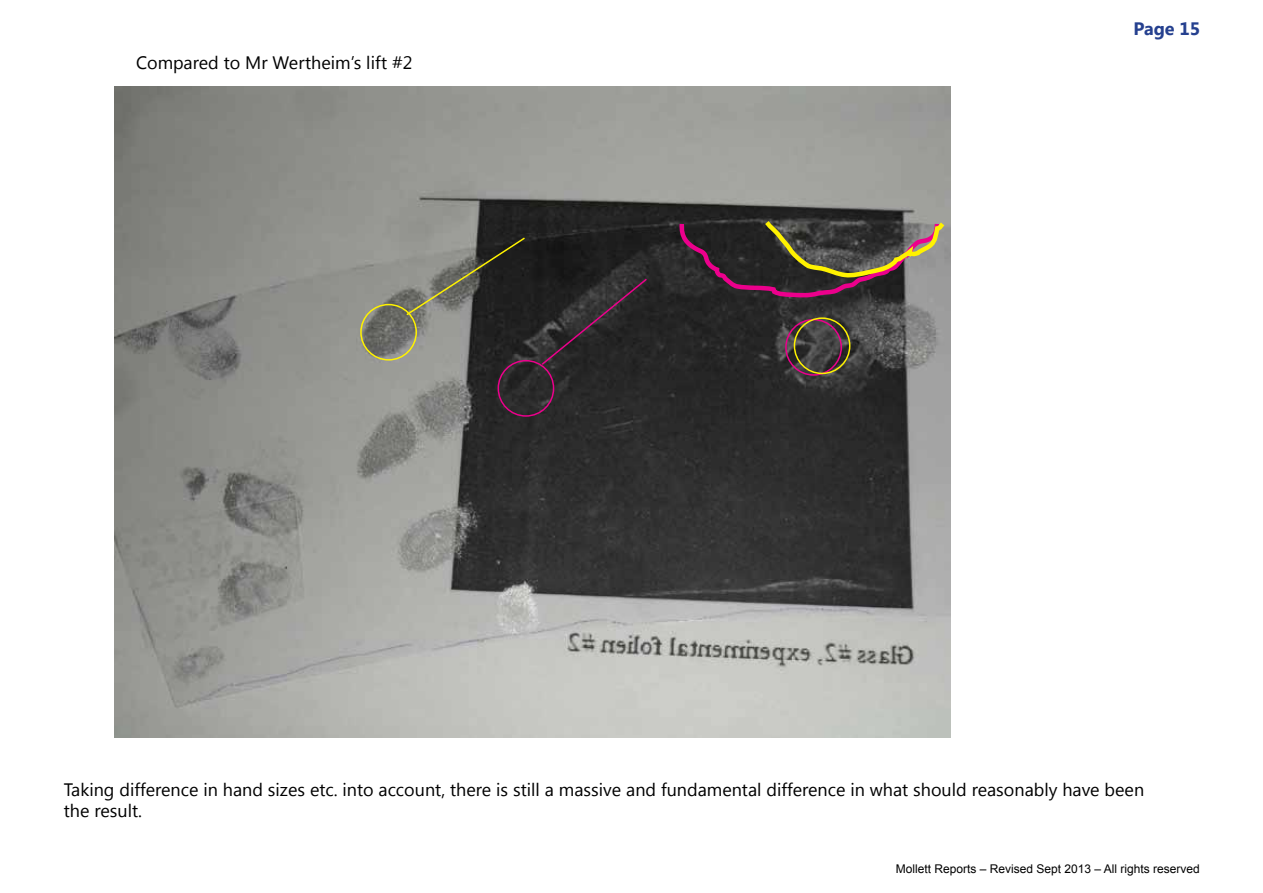
<style>
.page{position:relative;width:1263px;height:893px;background:#fff}
.page>*{position:absolute;margin:0;border:0;box-sizing:border-box;transform-origin:0 0}
.t1{font:18px/21.6px "Segoe UI";color:#000}
.t2{font:700 18px "Segoe UI";color:#25408f}
.t3{font:12px "Arial";color:#000}
</style>
<div class="page">
<img style="left:115px;top:86px;width:835px;height:652px">
<svg style="left:677px;top:216px;width:272px;height:86px;background:#514341"></svg>
<div style="left:497px;top:360px;width:57px;height:57px;border:2px solid #ec008c;border-radius:50%"></div>
<div style="left:360px;top:304px;width:57px;height:57px;border:2px solid #fff200;border-radius:50%"></div>
<div style="left:785px;top:319px;width:57px;height:57px;border:2px solid #ec008c;border-radius:50%"></div>
<div style="left:794px;top:317px;width:56px;height:57px;border:2px solid #fff200;border-radius:50%"></div>
<svg style="left:540px;top:277px;width:108px;height:89px;background:#2e292c"></svg>
<svg style="left:405px;top:236px;width:121px;height:81px;background:#5e5e56"></svg>
<p class="t1" style="left:136px;top:51px;width:278px">Compared to Mr Wertheim’s lift #2</p>
<p class="t2" style="left:1133px;top:15px;width:68px">Page 15</p>
<p class="t1" style="left:64px;top:777px;width:1082px">Taking difference in hand sizes etc. into account, there is still a massive and fundamental difference in what should reasonably have been the result.</p>
<p class="t3" style="left:896px;top:861px;width:306px">Mollett Reports – Revised Sept 2013 – All rights reserved</p>
</div>
